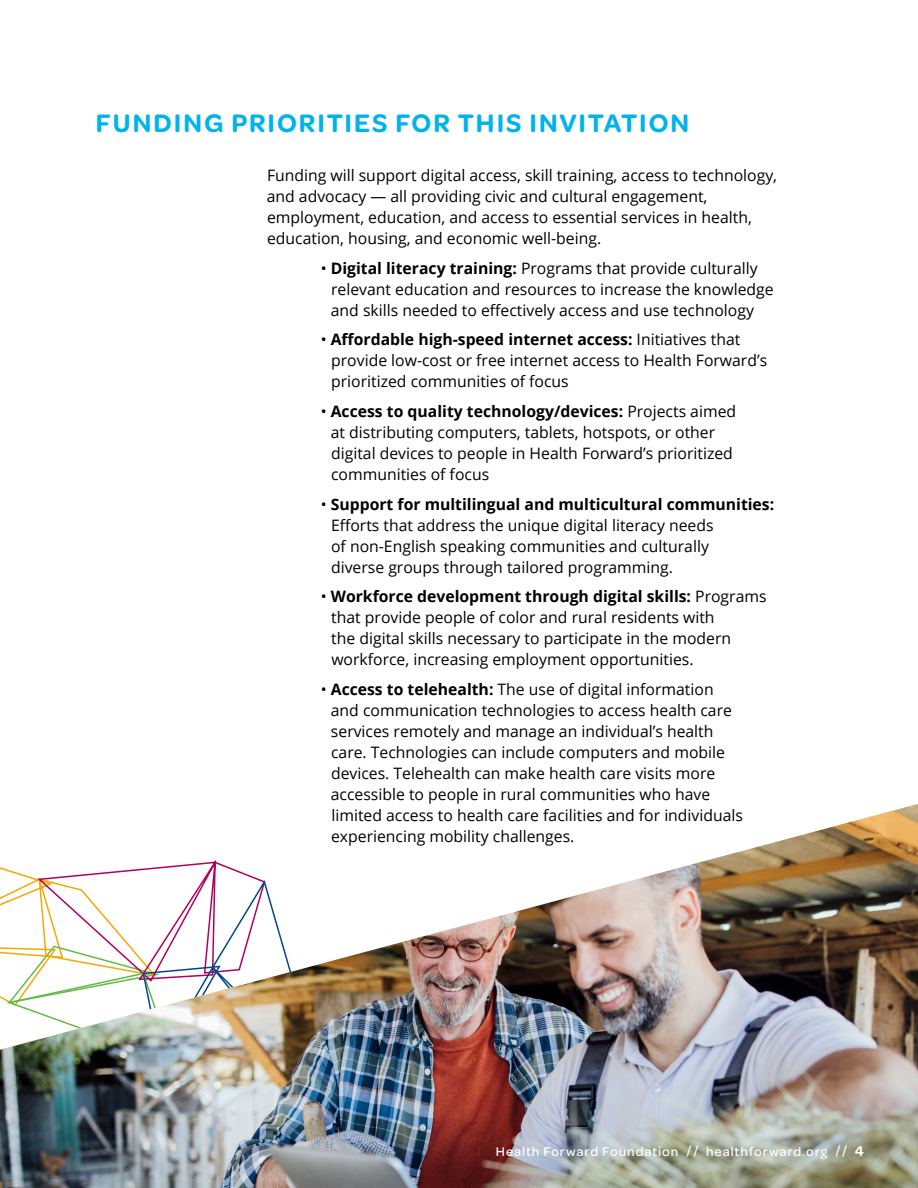
<style>
.page{position:relative;width:918px;height:1188px;background:#fff}
.page>*{position:absolute;margin:0;border:0;box-sizing:border-box;transform-origin:0 0}
.t1{font:600 27px "Omnes";letter-spacing:.07em;color:#00b3ec}
.t2{font:15.75px/21px "Open Sans";color:#000}
.t3{font:500 13.5px "Omnes";letter-spacing:.065em;color:#fff}
.s1{font-weight:700}
.s2{font-weight:600;font-size:15px}
</style>
<div class="page">
<img style="left:0;top:804px;width:918px;height:384px">
<h1 class="t1" style="left:96px;top:104px;width:595px">FUNDING PRIORITIES FOR THIS INVITATION</h1>
<p class="t2" style="left:267px;top:164px;width:512px">Funding will support digital access, skill training, access to technology, and advocacy — all providing civic and cultural engagement, employment, education, and access to essential services in health, education, housing, and economic well-being.</p>
<p class="t2" style="left:331px;top:257px;width:444px;text-indent:-10px">• <span class="s1">Digital literacy training:</span> Programs that provide culturally relevant education and resources to increase the knowledge and skills needed to effectively access and use technology</p>
<p class="t2" style="left:331px;top:329px;width:438px;text-indent:-10px">• <span class="s1">Affordable high-speed internet access:</span> Initiatives that provide low-cost or free internet access to Health Forward’s prioritized communities of focus</p>
<p class="t2" style="left:331px;top:400px;width:407px;text-indent:-10px">• <span class="s1">Access to quality technology/devices:</span> Projects aimed at distributing computers, tablets, hotspots, or other digital devices to people in Health Forward’s prioritized communities of focus</p>
<p class="t2" style="left:331px;top:493px;width:445px;text-indent:-10px">• <span class="s1">Support for multilingual and multicultural communities:<br></span>Efforts that address the unique digital literacy needs<br>of non-English speaking communities and culturally<br>diverse groups through tailored programming.</p>
<p class="t2" style="left:331px;top:586px;width:437px;text-indent:-11px">• <span class="s1">Workforce development through digital skills:</span> Programs that provide people of color and rural residents with<br>the digital skills necessary to participate in the modern workforce, increasing employment opportunities.</p>
<p class="t2" style="left:331px;top:678px;width:414px;text-indent:-10px">• <span class="s1">Access to telehealth:</span> The use of digital information and communication technologies to access health care services remotely and manage an individual’s health care. Technologies can include computers and mobile devices. Telehealth can make health care visits more accessible to people in rural communities who have limited access to health care facilities and for individuals experiencing mobility challenges.</p>
<p class="t3" style="left:496px;top:1142px;width:370px">Health Forward Foundation // healthforward.org // <span class="s2">4</span></p>
</div>
